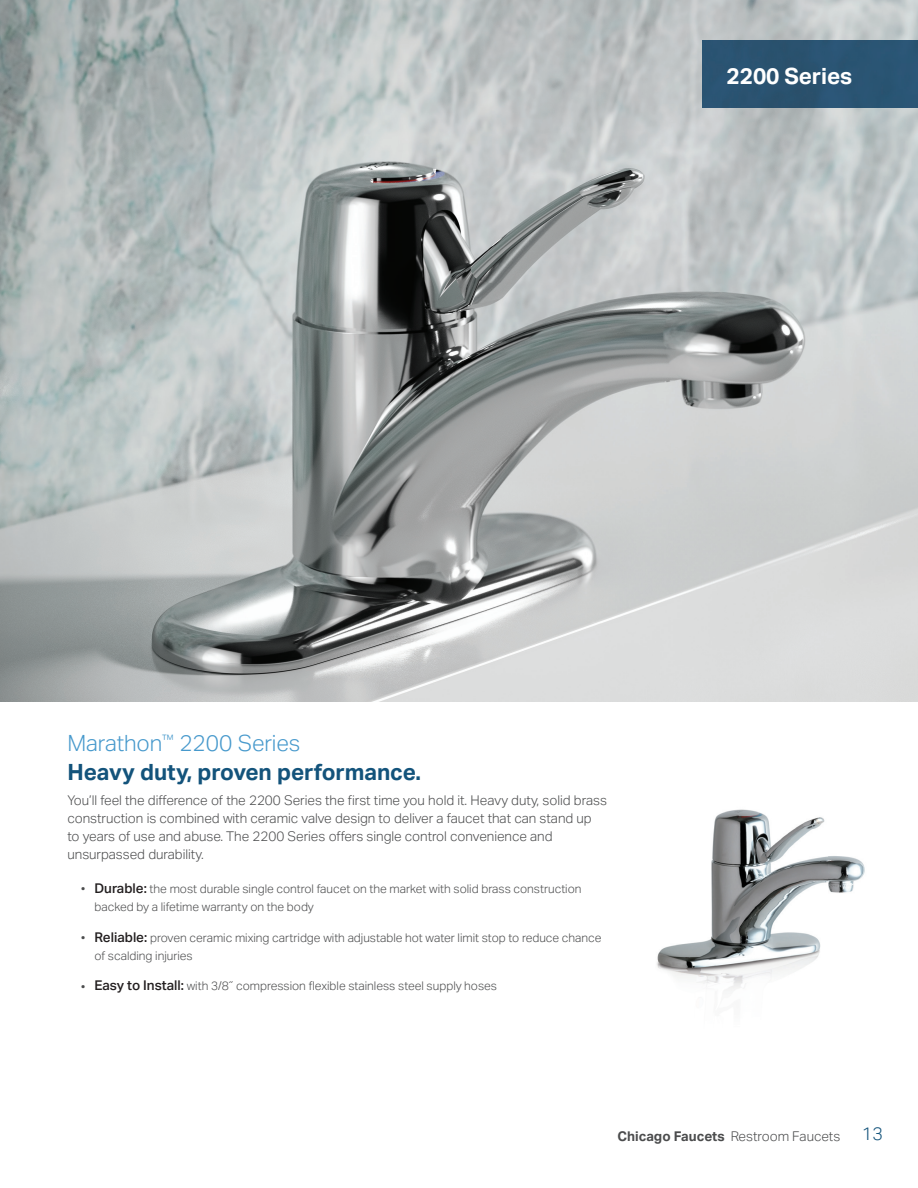
<style>
.page{position:relative;width:918px;height:1188px;background:#fff}
.page>*{position:absolute;margin:0;border:0;box-sizing:border-box;transform-origin:0 0}
.t1{font:700 22.5px/29.2px "Aktiv Grotesk Geberit";letter-spacing:-.005em;color:#13537b}
.t2{font:700 22.5px "Aktiv Grotesk Geberit";letter-spacing:-.005em;color:#fff}
.t3{font:300 13.5px/18px "Aktiv Grotesk Geberit";letter-spacing:-.005em;color:#4b4c4d}
.t4{font:300 12px/18px "Aktiv Grotesk Geberit";color:#4b4c4d}
.s1{font-weight:300;color:#4799cc}
.s2{font-weight:500;font-size:13.5px;color:#231f20}
.s3{font-weight:700}
.s4{font-size:18px;color:#13537b}
</style>
<div class="page">
<img style="left:656px;top:809px;width:209px;height:182px">
<img style="left:0;top:0;width:918px;height:702px">
<div style="left:702px;top:40px;width:216px;height:68px;background:#2a5472"></div>
<h1 class="t2" style="left:727px;top:62px;width:127px">2200 Series</h1>
<h1 class="t1" style="left:67px;top:728px;width:355px"><span class="s1">Marathon</span><sup>™</sup> <span class="s1">2200 Series<br></span>Heavy duty, proven performance.</h1>
<p class="t3" style="left:68px;top:791px;width:541px">You’ll feel the difference of the 2200 Series the first time you hold it. Heavy duty, solid brass construction is combined with ceramic valve design to deliver a faucet that can stand up to years of use and abuse. The 2200 Series offers single control convenience and unsurpassed durability.</p>
<p class="t4" style="left:95px;top:880px;width:489px;text-indent:-14px">• <span class="s2">Durable:</span> the most durable single control faucet on the market with solid brass construction backed by a lifetime warranty on the body</p>
<p class="t4" style="left:95px;top:928px;width:508px;text-indent:-13px">• <span class="s2">Reliable:</span> proven ceramic mixing cartridge with adjustable hot water limit stop to reduce chance of scalding injuries</p>
<p class="t4" style="left:81px;top:977px;width:418px">• <span class="s2">Easy to Install:</span> with 3/8˝ compression flexible stainless steel supply hoses</p>
<p class="t3" style="left:618px;top:1127px;width:267px"><span class="s3">Chicago Faucets</span> Restroom Faucets <span class="s4">13</span></p>
</div>
